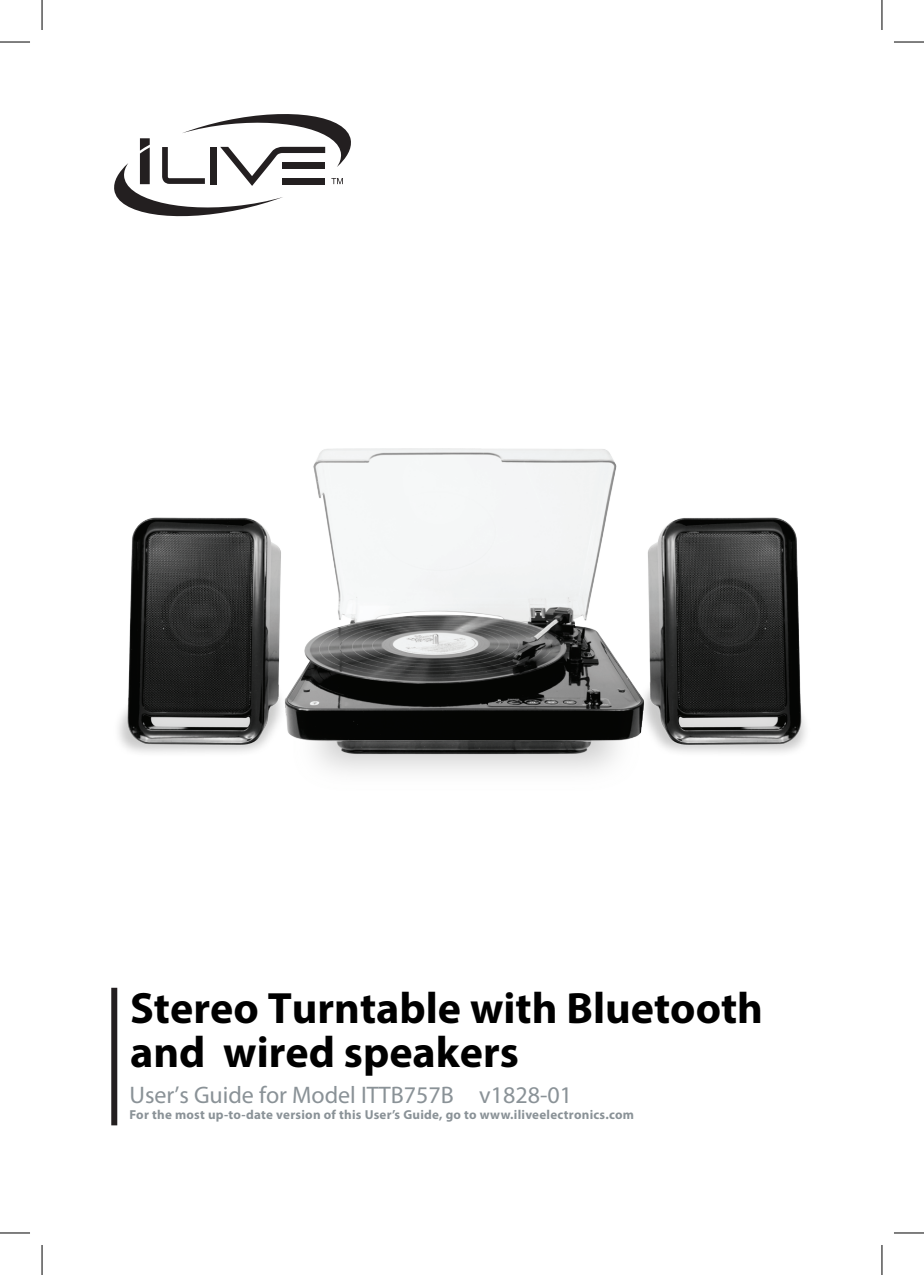
<style>
.page{position:relative;width:924px;height:1275px;background:#fff}
.page>*{position:absolute;margin:0;border:0;box-sizing:border-box;transform-origin:0 0}
.t1{font:700 44px/44px "Myriad Pro";color:#000}
.t2{font:24px "Myriad Pro";color:#8a9297}
.t3{font:700 13px "Myriad Pro";letter-spacing:.02em;color:#8a9297}
</style>
<div class="page">
<img style="left:118px;top:448px;width:688px;height:324px">
<svg style="left:111px;top:987px;width:7px;height:138px"></svg>
<svg style="left:114px;top:114px;width:237px;height:102px"></svg>
<hr style="left:0;top:42px;width:30px;height:1px;background:#000">
<hr style="left:893px;top:42px;width:30px;height:1px;background:#000">
<hr style="left:0;top:1232px;width:30px;height:1px;background:#000">
<hr style="left:893px;top:1232px;width:30px;height:1px;background:#000">
<hr style="left:42px;top:0;width:1px;height:30px;background:#000">
<hr style="left:42px;top:1245px;width:1px;height:30px;background:#000">
<hr style="left:881px;top:0;width:1px;height:30px;background:#000">
<hr style="left:881px;top:1245px;width:1px;height:30px;background:#000">
<h1 class="t1" style="left:130px;top:984px;width:634px">Stereo Turntable with Bluetooth and wired speakers</h1>
<h2 class="t2" style="left:129px;top:1080px;width:444px">User’s Guide for Model ITTB757B v1828-01</h2>
<p class="t3" style="left:129px;top:1106px;width:506px">For the most up-to-date version of this User’s Guide, go to www.iliveelectronics.com</p>
</div>
